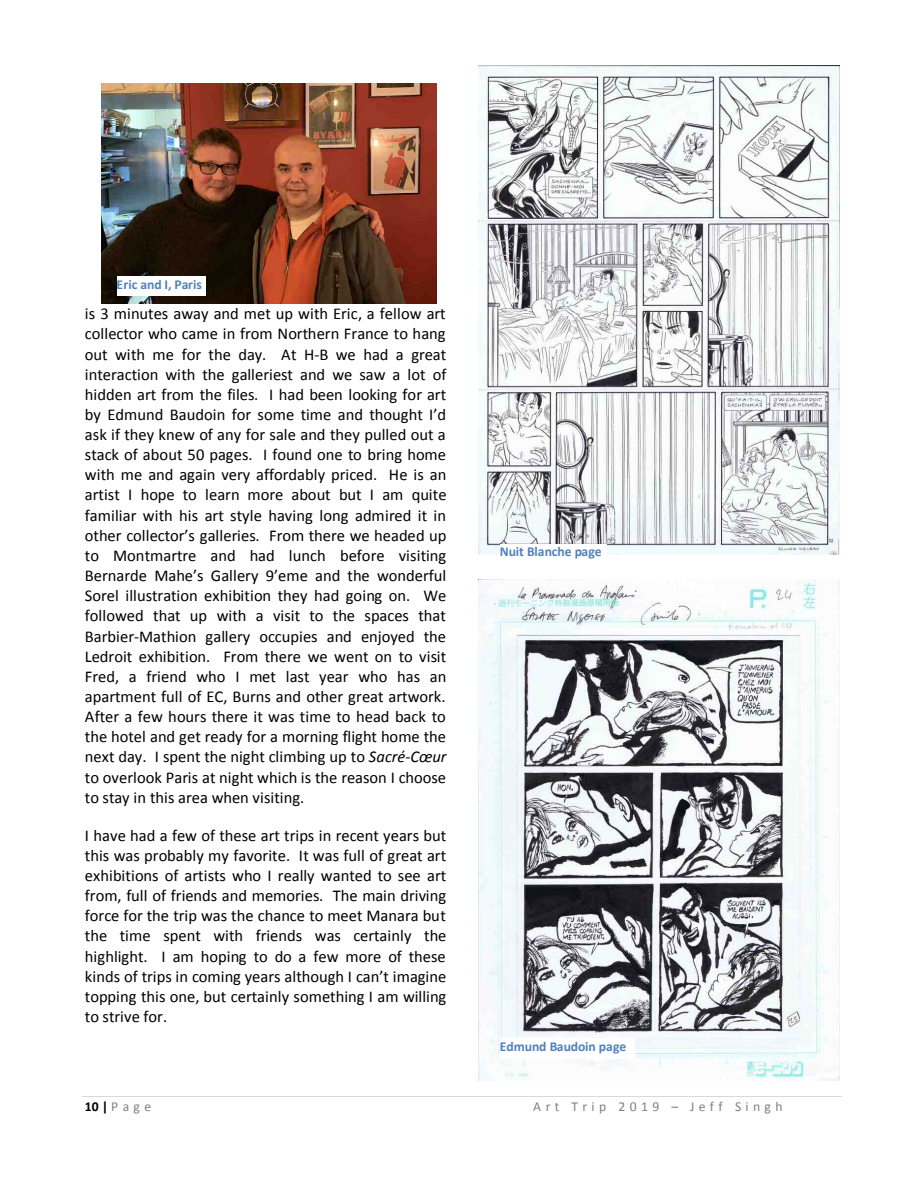
<style>
.page{position:relative;width:918px;height:1188px;background:#fff}
.page>*{position:absolute;margin:0;border:0;box-sizing:border-box;transform-origin:0 0}
.t1{font:16.5px/20.1px "Calibri";color:#000;text-align:justify}
.t2{font:700 13.65px "Calibri";letter-spacing:-.005em;color:#4f81bd}
.t3{font:13.65px "Calibri";letter-spacing:.32em;color:#808080}
.s1{font-style:italic}
.s2{font-weight:700;color:#000}
</style>
<div class="page">
<hr style="left:83px;top:1096px;width:759px;height:1px;background:#d9d9d9">
<img style="left:102px;top:84px;width:335px;height:220px">
<div style="left:117px;top:276px;width:89px;height:20px;background:#fff"></div>
<img style="left:478px;top:580px;width:362px;height:500px">
<div style="left:500px;top:1039px;width:134px;height:20px;background:#fff"></div>
<img style="left:478px;top:65px;width:362px;height:489px">
<div style="left:500px;top:544px;width:107px;height:20px;background:#fff"></div>
<p class="t2" style="left:117px;top:278px;width:87px">Eric and I, Paris</p>
<p class="t1" style="left:85px;top:305px;width:363px">is 3 minutes away and met up with Eric, a fellow art collector who came in from Northern France to hang out with me for the day. At H-B we had a great interaction with the galleriest and we saw a lot of hidden art from the files. I had been looking for art by Edmund Baudoin for some time and thought I’d ask if they knew of any for sale and they pulled out a stack of about 50 pages. I found one to bring home with me and again very affordably priced. He is an artist I hope to learn more about but I am quite familiar with his art style having long admired it in other collector’s galleries. From there we headed up to Montmartre and had lunch before visiting Bernarde Mahe’s Gallery 9’eme and the wonderful Sorel illustration exhibition they had going on. We followed that up with a visit to the spaces that Barbier-Mathion gallery occupies and enjoyed the Ledroit exhibition. From there we went on to visit Fred, a friend who I met last year who has an apartment full of EC, Burns and other great artwork.<br>After a few hours there it was time to head back to the hotel and get ready for a morning flight home the next day. I spent the night climbing up to <span class="s1">Sacré</span>-<span class="s1">Cœur </span>to overlook Paris at night which is the reason I choose to stay in this area when visiting.</p>
<p class="t1" style="left:85px;top:826px;width:363px">I have had a few of these art trips in recent years but this was probably my favorite. It was full of great art exhibitions of artists who I really wanted to see art from, full of friends and memories. The main driving force for the trip was the chance to meet Manara but the time spent with friends was certainly the highlight. I am hoping to do a few more of these kinds of trips in coming years although I can’t imagine topping this one, but certainly something I am willing to strive for.</p>
<p class="t2" style="left:500px;top:546px;width:104px">Nuit Blanche page</p>
<p class="t2" style="left:500px;top:1041px;width:128px">Edmund Baudoin page</p>
<p class="t3" style="left:85px;top:1101px;width:68px"><span class="s2">10 |</span> Page</p>
<p class="t3" style="left:533px;top:1101px;width:251px">Art Trip 2019 – Jeff Singh</p>
</div>
